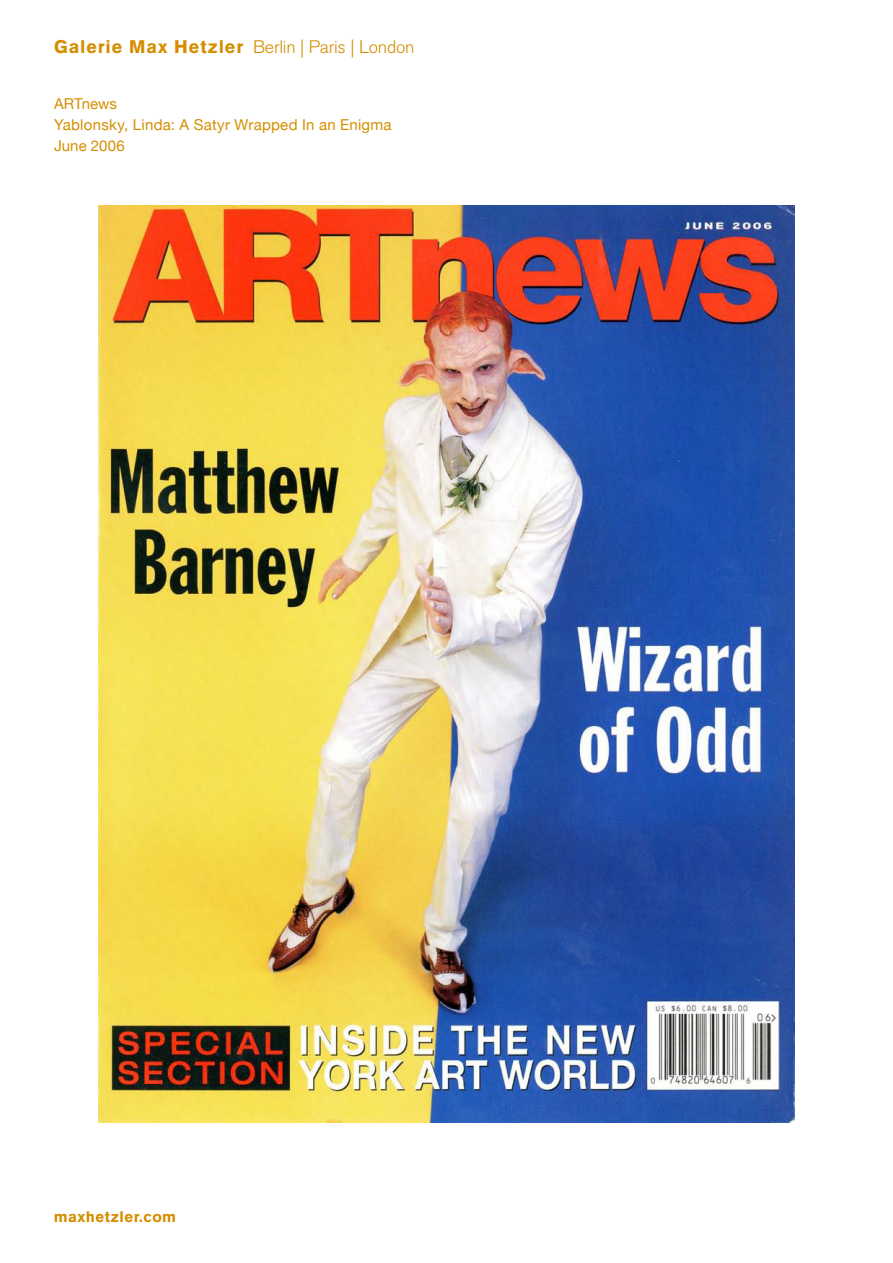
<style>
.page{position:relative;width:893px;height:1263px;background:#fff}
.page>*{position:absolute;margin:0;border:0;box-sizing:border-box;transform-origin:0 0}
.t1{font:18px "Akzidenz Grotesk BE Light Os F";letter-spacing:-.015em;color:#d48e00}
.t2{font:15px/21px "Helvetica Neue";letter-spacing:.015em;color:#d48e00}
.t3{font:900 15px "Akzidenz Grotesk";letter-spacing:.03em;color:#d48e00}
.s1{font-family:"Akzidenz Grotesk";font-weight:900}
</style>
<div class="page">
<img style="left:98px;top:206px;width:696px;height:916px">
<p class="t1" style="left:54px;top:37px;width:362px"><span class="s1">Galerie Max Hetzler</span> Berlin | Paris | London</p>
<p class="t2" style="left:54px;top:94px;width:339px">ARTnews<br>Yablonsky, Linda: A Satyr Wrapped In an Enigma<br>June 2006</p>
<p class="t3" style="left:54px;top:1207px;width:124px">maxhetzler.com</p>
</div>
